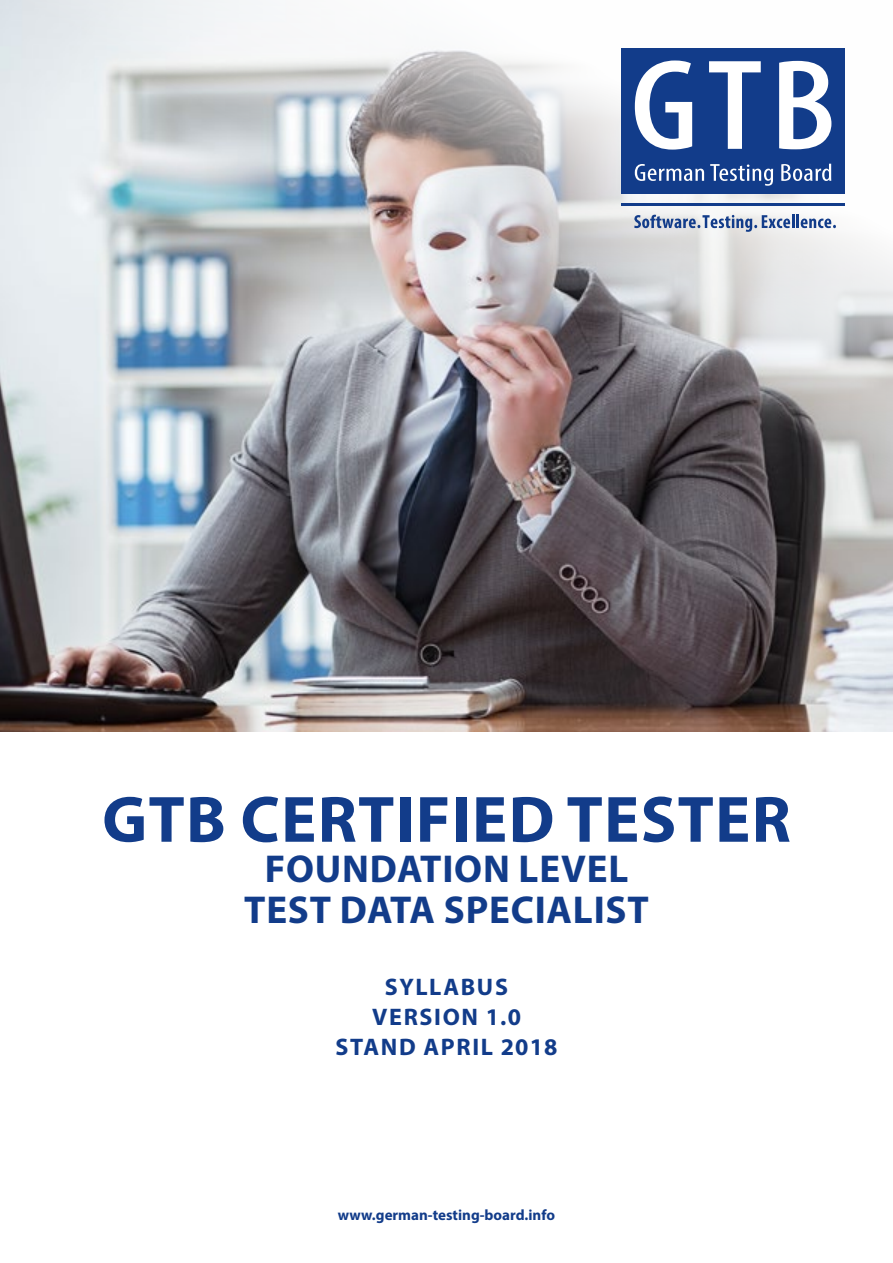
<style>
.page{position:relative;width:893px;height:1263px;background:#fff}
.page>*{position:absolute;margin:0;border:0;box-sizing:border-box;transform-origin:0 0}
.t1{font:700 66px "Myriad Pro";letter-spacing:.02em;color:#123c8a}
.t2{font:700 39px/40.5px "Myriad Pro";letter-spacing:.02em;color:#123c8a;text-align:center}
.t3{font:700 24px/30px "Myriad Pro";letter-spacing:.07em;color:#123c8a;text-align:center}
.t4{font:700 15px "Myriad Pro";color:#123c8a}
</style>
<div class="page">
<img style="left:0;top:0;width:893px;height:731px">
<svg style="left:0;top:200px;width:1px;height:378px"></svg>
<hr style="left:621px;top:203px;width:223px;height:3px;background:#123c8a">
<div style="left:621px;top:48px;width:223px;height:146px;background:#123c8a"></div>
<svg style="left:634px;top:215px;width:202px;height:17px"></svg>
<svg style="left:635px;top:164px;width:69px;height:17px"></svg>
<svg style="left:710px;top:164px;width:63px;height:22px"></svg>
<svg style="left:781px;top:164px;width:50px;height:17px"></svg>
<svg style="left:635px;top:60px;width:57px;height:90px"></svg>
<svg style="left:709px;top:61px;width:52px;height:88px"></svg>
<svg style="left:779px;top:61px;width:52px;height:88px"></svg>
<h1 class="t1" style="left:102px;top:776px;width:690px">GTB CERTIFIED TESTER</h1>
<p class="t2" style="left:244px;top:847px;width:406px">FOUNDATION LEVEL<br>TEST DATA SPECIALIST</p>
<p class="t3" style="left:336px;top:971px;width:223px">SYLLABUS<br>VERSION 1.0<br>STAND APRIL 2018</p>
<p class="t4" style="left:338px;top:1205px;width:219px">www.german-testing-board.info</p>
</div>
